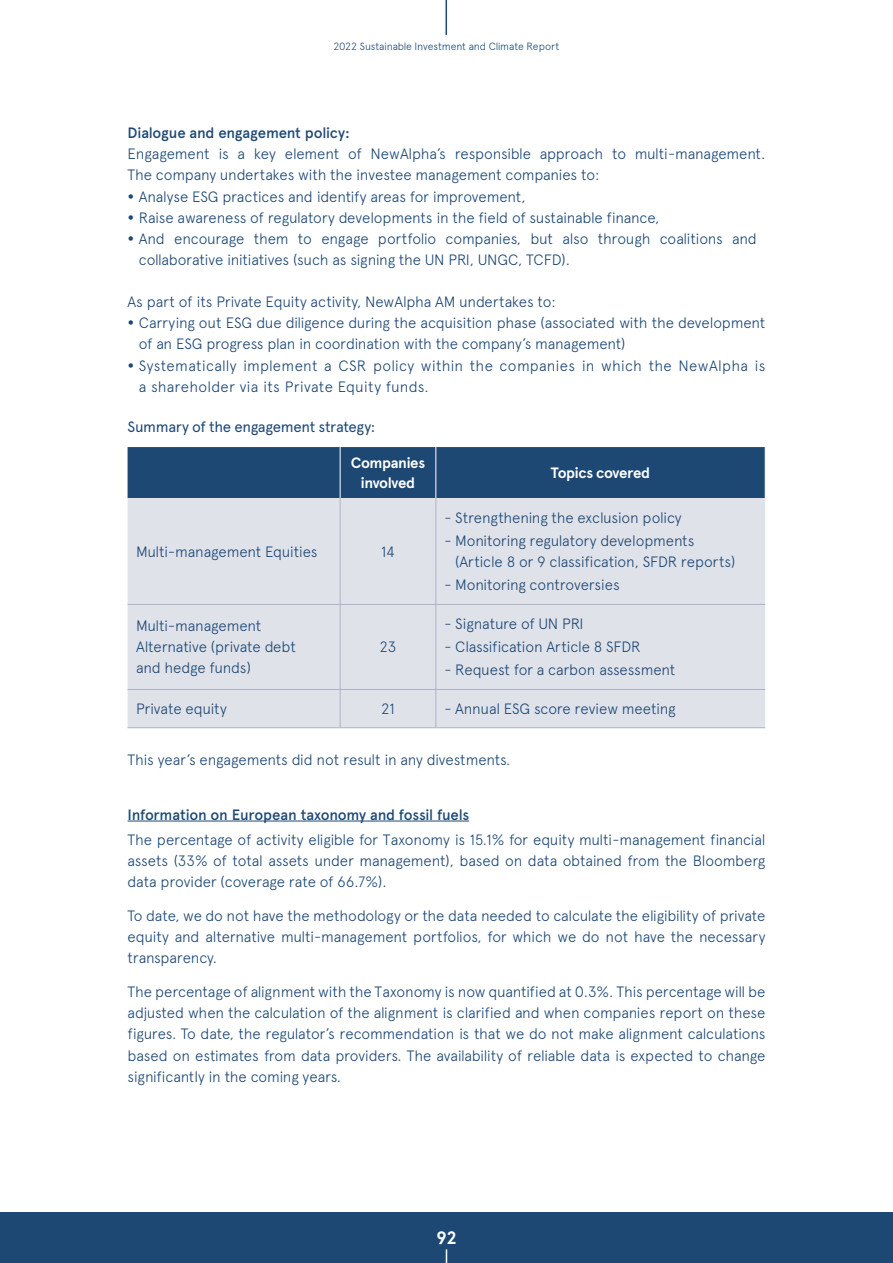
<style>
.page{position:relative;width:893px;height:1263px;background:#fff}
.page>*{position:absolute;margin:0;border:0;box-sizing:border-box;transform-origin:0 0}
.t1{font:700 18px "Apercu";color:#fff}
.t2{font:300 15px/21.1px "Apercu";letter-spacing:-.01em;color:#1e4874}
.t3{font:300 15px/21.1px "Apercu";letter-spacing:.015em;color:#1e4874}
.t4{font:500 15px "Apercu";letter-spacing:-.015em;color:#1e4874}
.Nom_Nom_du_projet_El{font:15px "Apercu";letter-spacing:-.025em;color:#1e4874}
.Nom_Nom_du_projet_El-2{font:700 15px/19.5px "Apercu";letter-spacing:-.025em;color:#fff;text-align:center}
.t5{font:300 10.5px "Apercu";letter-spacing:-.015em;color:#1e4874}
</style>
<div class="page">
<div style="left:0;top:1212px;width:893px;height:51px;background:#1e4874"></div>
<svg style="left:446px;top:1249px;width:1px;height:14px"></svg>
<hr style="left:445px;top:0;width:2px;height:35px;background:#1e4874">
<hr style="left:128px;top:821px;width:341px;height:1px;background:#1e4874">
<div style="left:128px;top:447px;width:637px;height:51px;background:#1e4874"></div>
<div style="left:128px;top:498px;width:637px;height:229px;background:#e0e2ea"></div>
<hr style="left:128px;top:727px;width:212px;height:1px;background:#afb2c6">
<hr style="left:340px;top:727px;width:96px;height:1px;background:#afb2c6">
<hr style="left:436px;top:727px;width:329px;height:1px;background:#afb2c6">
<hr style="left:340px;top:447px;width:1px;height:51px;background:#fff">
<hr style="left:435px;top:447px;width:1px;height:51px;background:#fff">
<hr style="left:340px;top:498px;width:1px;height:106px;background:#afb2c6">
<hr style="left:435px;top:498px;width:1px;height:106px;background:#afb2c6">
<hr style="left:128px;top:604px;width:212px;height:1px;background:#afb2c6">
<hr style="left:340px;top:604px;width:96px;height:1px;background:#afb2c6">
<hr style="left:340px;top:605px;width:1px;height:84px;background:#afb2c6">
<hr style="left:436px;top:604px;width:329px;height:1px;background:#afb2c6">
<hr style="left:435px;top:605px;width:1px;height:84px;background:#afb2c6">
<hr style="left:128px;top:689px;width:212px;height:1px;background:#afb2c6">
<hr style="left:340px;top:689px;width:96px;height:1px;background:#afb2c6">
<hr style="left:340px;top:690px;width:1px;height:37px;background:#afb2c6">
<hr style="left:436px;top:689px;width:329px;height:1px;background:#afb2c6">
<hr style="left:435px;top:690px;width:1px;height:37px;background:#afb2c6">
<p class="t5" style="left:334px;top:40px;width:227px">2022 Sustainable Investment and Climate Report</p>
<p class="t4" style="left:128px;top:124px;width:224px">Dialogue and engagement policy:</p>
<p class="t2" style="left:128px;top:143px;width:639px">Engagement is a key element of NewAlpha’s responsible approach to multi-management.<br>The company undertakes with the investee management companies to:</p>
<p class="t2" style="left:128px;top:186px;width:399px">• Analyse ESG practices and identify areas for improvement,</p>
<p class="t2" style="left:128px;top:207px;width:533px">• Raise awareness of regulatory developments in the field of sustainable finance,</p>
<p class="t2" style="left:139px;top:228px;width:620px;text-indent:-11px">• And encourage them to engage portfolio companies, but also through coalitions and collaborative initiatives (such as signing the UN PRI, UNGC, TCFD).</p>
<p class="t2" style="left:128px;top:291px;width:430px">As part of its Private Equity activity, NewAlpha AM undertakes to:</p>
<p class="t2" style="left:139px;top:312px;width:628px;text-indent:-11px">• Carrying out ESG due diligence during the acquisition phase (associated with the development of an ESG progress plan in coordination with the company’s management)</p>
<p class="t3" style="left:139px;top:355px;width:628px;text-indent:-11px">• Systematically implement a CSR policy within the companies in which the NewAlpha is a shareholder via its Private Equity funds.</p>
<p class="Nom_Nom_du_projet_El" style="left:128px;top:418px;width:249px">Summary of the engagement strategy:</p>
<p class="Nom_Nom_du_projet_El-2" style="left:351px;top:453px;width:76px">Companies involved</p>
<p class="Nom_Nom_du_projet_El-2" style="left:551px;top:463px;width:101px">Topics covered</p>
<p class="t2" style="left:136px;top:541px;width:183px">Multi-management Equities</p>
<p class="t2" style="left:381px;top:541px;width:15px">14</p>
<p class="t2" style="left:136px;top:615px;width:161px">Multi-management<br>Alternative (private debt and hedge funds)</p>
<p class="t2" style="left:379px;top:636px;width:18px">23</p>
<p class="t2" style="left:444px;top:507px;width:239px">- Strengthening the exclusion policy</p>
<p class="t2" style="left:455px;top:530px;width:282px;text-indent:-11px">- Monitoring regulatory developments (Article 8 or 9 classification, SFDR reports)</p>
<p class="t2" style="left:444px;top:574px;width:177px">- Monitoring controversies</p>
<p class="t2" style="left:444px;top:613px;width:141px">- Signature of UN PRI</p>
<p class="t2" style="left:444px;top:636px;width:198px">- Classification Article 8 SFDR</p>
<p class="t2" style="left:444px;top:659px;width:232px">- Request for a carbon assessment</p>
<p class="t2" style="left:136px;top:698px;width:92px">Private equity</p>
<p class="t2" style="left:381px;top:698px;width:15px">21</p>
<p class="t2" style="left:444px;top:698px;width:233px">- Annual ESG score review meeting</p>
<p class="t2" style="left:128px;top:748px;width:384px">This year’s engagements did not result in any divestments.</p>
<p class="t4" style="left:128px;top:805px;width:343px">Information on European taxonomy and fossil fuels</p>
<p class="t2" style="left:128px;top:829px;width:639px;text-align:justify">The percentage of activity eligible for Taxonomy is 15.1% for equity multi-management financial assets (33% of total assets under management), based on data obtained from the Bloomberg data provider (coverage rate of 66.7%).</p>
<p class="t2" style="left:128px;top:905px;width:639px;text-align:justify">To date, we do not have the methodology or the data needed to calculate the eligibility of private equity and alternative multi-management portfolios, for which we do not have the necessary transparency.</p>
<p class="t2" style="left:128px;top:981px;width:639px;text-align:justify">The percentage of alignment with the Taxonomy is now quantified at 0.3%. This percentage will be adjusted when the calculation of the alignment is clarified and when companies report on these figures. To date, the regulator’s recommendation is that we do not make alignment calculations based on estimates from data providers. The availability of reliable data is expected to change significantly in the coming years.</p>
<p class="t1" style="left:436px;top:1227px;width:22px">92</p>
</div>
